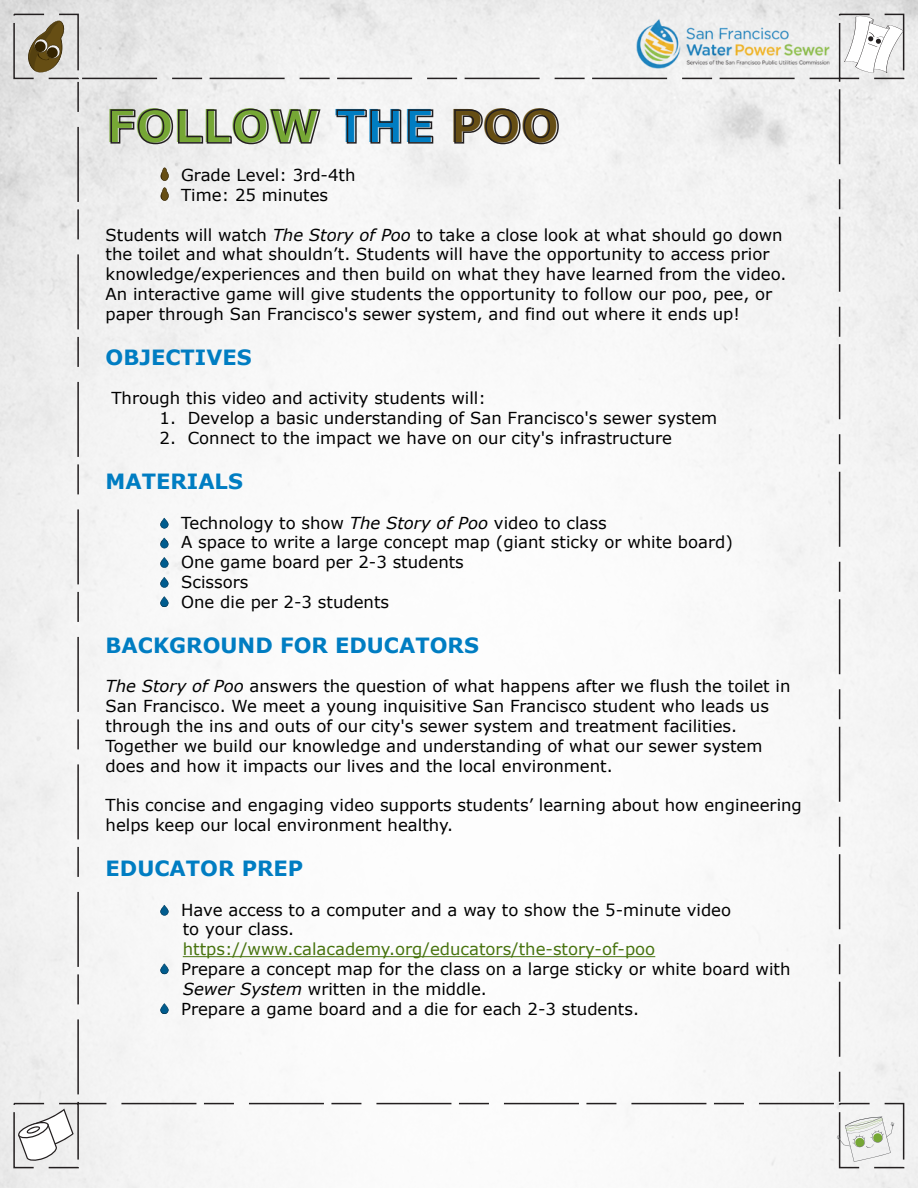
<style>
.page{position:relative;width:918px;height:1188px;background:#fff}
.page>*{position:absolute;margin:0;border:0;box-sizing:border-box;transform-origin:0 0}
.t1{font:700 45px "Verdana";color:#76a735}
.t2{font:700 21px "Verdana";color:#007dc2}
.t3{font:16.5px/19.8px "Verdana";color:#000}
.t4{font:16.5px "Verdana";color:#47730e}
.s1{color:#007dc2}
.s2{color:#664e14}
.s3{font-style:italic}
</style>
<div class="page">
<img style="left:0;top:0;width:918px;height:1188px">
<hr style="left:183px;top:956px;width:472px;height:1px;background:#47730e">
<svg style="left:17px;top:1109px;width:57px;height:53px"></svg>
<div style="left:13px;top:1103px;width:66px;height:65px;border:2px dashed #231f20"></div>
<div style="left:839px;top:1103px;width:65px;height:65px;border:2px dashed #231f20"></div>
<div style="left:13px;top:14px;width:66px;height:65px;border:2px dashed #231f20"></div>
<div style="left:839px;top:14px;width:65px;height:65px;border:2px dashed #231f20"></div>
<svg style="left:25px;top:19px;width:40px;height:55px"></svg>
<svg style="left:844px;top:15px;width:60px;height:59px"></svg>
<svg style="left:837px;top:1117px;width:57px;height:45px"></svg>
<svg style="left:161px;top:168px;width:8px;height:13px"></svg>
<svg style="left:161px;top:187px;width:8px;height:14px"></svg>
<svg style="left:160px;top:518px;width:9px;height:11px"></svg>
<svg style="left:160px;top:538px;width:9px;height:10px"></svg>
<svg style="left:160px;top:557px;width:9px;height:11px"></svg>
<svg style="left:160px;top:577px;width:9px;height:11px"></svg>
<svg style="left:160px;top:596px;width:9px;height:11px"></svg>
<svg style="left:160px;top:905px;width:9px;height:11px"></svg>
<svg style="left:160px;top:963px;width:9px;height:11px"></svg>
<svg style="left:160px;top:1003px;width:9px;height:11px"></svg>
<svg style="left:110px;top:108px;width:211px;height:37px"></svg>
<svg style="left:336px;top:109px;width:98px;height:35px"></svg>
<svg style="left:454px;top:108px;width:106px;height:37px"></svg>
<h1 class="t1" style="left:106px;top:93px;width:455px">FOLLOW <span class="s1">THE</span> <span class="s2">POO</span></h1>
<p class="t3" style="left:160px;top:165px;width:197px">● Grade Level: 3rd-4th</p>
<p class="t3" style="left:160px;top:185px;width:170px">● Time: 25 minutes</p>
<p class="t3" style="left:106px;top:225px;width:683px">Students will watch <span class="s3">The Story of Poo</span> to take a close look at what should go down the toilet and what shouldn’t. Students will have the opportunity to access prior knowledge/experiences and then build on what they have learned from the video.<br>An interactive game will give students the opportunity to follow our poo, pee, or paper through San Francisco's sewer system, and find out where it ends up!</p>
<p class="t2" style="left:106px;top:342px;width:148px">OBJECTIVES</p>
<p class="t3" style="left:111px;top:388px;width:376px">Through this video and activity students will:</p>
<p class="t3" style="left:160px;top:408px;width:559px">1. Develop a basic understanding of San Francisco's sewer system</p>
<p class="t3" style="left:160px;top:428px;width:514px">2. Connect to the impact we have on our city's infrastructure</p>
<p class="t2" style="left:106px;top:467px;width:139px">MATERIALS</p>
<p class="t3" style="left:160px;top:513px;width:449px">● Technology to show <span class="s3">The Story of Poo</span> video to class</p>
<p class="t3" style="left:160px;top:532px;width:575px">● A space to write a large concept map (giant sticky or white board)</p>
<p class="t3" style="left:160px;top:552px;width:306px">● One game board per 2-3 students</p>
<p class="t3" style="left:160px;top:572px;width:90px">● Scissors</p>
<p class="t3" style="left:160px;top:592px;width:231px">● One die per 2-3 students</p>
<p class="t2" style="left:106px;top:630px;width:375px">BACKGROUND FOR EDUCATORS</p>
<p class="t3" style="left:106px;top:676px;width:686px"><span class="s3">The Story of Poo</span> answers the question of what happens after we flush the toilet in San Francisco. We meet a young inquisitive San Francisco student who leads us through the ins and outs of our city's sewer system and treatment facilities.<br>Together we build our knowledge and understanding of what our sewer system does and how it impacts our lives and the local environment.</p>
<p class="t3" style="left:106px;top:795px;width:698px">This concise and engaging video supports students’ learning about how engineering helps keep our local environment healthy.</p>
<p class="t2" style="left:106px;top:854px;width:199px">EDUCATOR PREP</p>
<p class="t3" style="left:183px;top:900px;width:550px;text-indent:-23px">● Have access to a computer and a way to show the 5-minute video to your class.</p>
<p class="t4" style="left:183px;top:938px;width:474px">https://www.calacademy.org/educators/the-story-of-poo</p>
<p class="t3" style="left:183px;top:959px;width:609px;text-indent:-23px">● Prepare a concept map for the class on a large sticky or white board with<br><span class="s3">Sewer System</span> written in the middle.</p>
<p class="t3" style="left:160px;top:999px;width:481px">● Prepare a game board and a die for each 2-3 students.</p>
</div>
